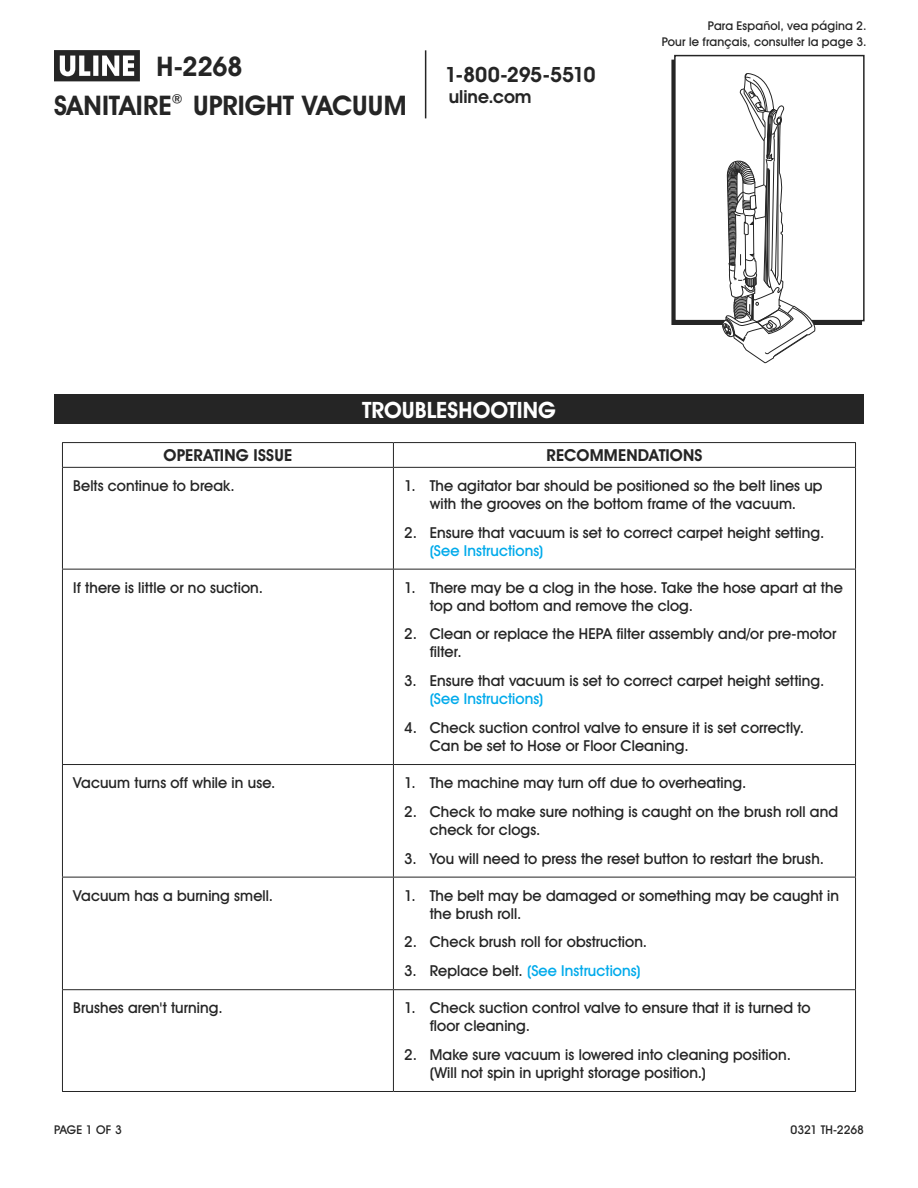
<style>
.page{position:relative;width:918px;height:1188px;background:#fff}
.page>*{position:absolute;margin:0;border:0;box-sizing:border-box;transform-origin:0 0}
.t1{font:700 27px/38.7px "Uline Two Knine";color:#252525}
._2_HEADING_REVERSE{font:700 22.5px "Uline Two Knine";color:#fff}
.t2{font:700 21px "Uline Two Knine";letter-spacing:-.02em;color:#252525}
.t3{font:700 18px "Uline Two Knine";color:#252525}
.Troubleshooting_Head{font:700 16.5px "Uline Two Knine";letter-spacing:.01em;color:#252525}
._1_BODY__8pt{font:15px/18px "Uline Two Knine";letter-spacing:.005em;color:#252525}
.t4{font:15px "Uline Two Knine";letter-spacing:.005em;color:#00aaeb}
.IS_PD_TS_Disclaimer{font:12px "Uline Two Knine";letter-spacing:.015em;color:#252525}
.IS_PD_TS_Disclaimer-2{font:12px "Uline Two Knine";letter-spacing:-.005em;color:#252525}
.s1{color:#00aaeb}
.s2{color:#252525}
</style>
<div class="page">
<svg style="left:54px;top:50px;width:86px;height:31px"></svg>
<hr style="left:425px;top:50px;width:1px;height:68px;background:#252525">
<hr style="left:62px;top:570px;width:1px;height:194px;background:#252525">
<hr style="left:62px;top:764px;width:331px;height:1px;background:#252525">
<hr style="left:62px;top:765px;width:1px;height:112px;background:#252525">
<hr style="left:62px;top:877px;width:331px;height:1px;background:#252525">
<hr style="left:62px;top:877px;width:1px;height:112px;background:#252525">
<hr style="left:62px;top:989px;width:331px;height:1px;background:#252525">
<hr style="left:62px;top:990px;width:1px;height:101px;background:#252525">
<hr style="left:62px;top:1091px;width:331px;height:1px;background:#252525">
<hr style="left:62px;top:468px;width:1px;height:101px;background:#252525">
<hr style="left:62px;top:569px;width:331px;height:1px;background:#252525">
<hr style="left:393px;top:569px;width:463px;height:1px;background:#252525">
<svg style="left:393px;top:443px;width:1px;height:24px"></svg>
<hr style="left:62px;top:467px;width:331px;height:1px;background:#252525">
<hr style="left:393px;top:468px;width:1px;height:101px;background:#252525">
<hr style="left:855px;top:468px;width:1px;height:101px;background:#252525">
<hr style="left:393px;top:570px;width:1px;height:194px;background:#252525">
<hr style="left:855px;top:570px;width:1px;height:194px;background:#252525">
<hr style="left:393px;top:764px;width:463px;height:1px;background:#252525">
<hr style="left:393px;top:765px;width:1px;height:112px;background:#252525">
<hr style="left:855px;top:765px;width:1px;height:112px;background:#252525">
<hr style="left:393px;top:877px;width:463px;height:1px;background:#252525">
<hr style="left:393px;top:877px;width:1px;height:112px;background:#252525">
<hr style="left:855px;top:877px;width:1px;height:112px;background:#252525">
<hr style="left:393px;top:989px;width:463px;height:1px;background:#252525">
<hr style="left:393px;top:990px;width:1px;height:101px;background:#252525">
<hr style="left:855px;top:990px;width:1px;height:101px;background:#252525">
<hr style="left:393px;top:1091px;width:463px;height:1px;background:#252525">
<hr style="left:62px;top:442px;width:331px;height:1px;background:#252525">
<svg style="left:62px;top:443px;width:1px;height:24px"></svg>
<hr style="left:393px;top:442px;width:463px;height:1px;background:#252525">
<svg style="left:855px;top:443px;width:1px;height:24px"></svg>
<hr style="left:393px;top:467px;width:463px;height:1px;background:#252525">
<div style="left:54px;top:394px;width:810px;height:30px;background:#252525"></div>
<div style="left:671px;top:60px;width:191px;height:265px;border:2px solid #252525"></div>
<div style="left:675px;top:56px;width:189px;height:265px;background:#fff"></div>
<div style="left:674px;top:55px;width:191px;height:266px;border:2px solid #252525"></div>
<svg style="left:722px;top:73px;width:93px;height:290px"></svg>
<h1 class="t1" style="left:54px;top:47px;width:354px;text-indent:103px">H-2268<br>SANITAIRE<sup>®</sup> UPRIGHT VACUUM</h1>
<h3 class="t2" style="left:445px;top:62px;width:152px">1-800-295-5510</h3>
<p class="t3" style="left:449px;top:86px;width:84px">uline.com</p>
<p class="IS_PD_TS_Disclaimer" style="left:708px;top:18px;width:160px">Para Español, vea página 2.</p>
<p class="IS_PD_TS_Disclaimer" style="left:662px;top:35px;width:206px">Pour le français, consulter la page 3.</p>
<h1 class="_2_HEADING_REVERSE" style="left:362px;top:396px;width:195px">TROUBLESHOOTING</h1>
<h1 class="Troubleshooting_Head" style="left:164px;top:446px;width:130px">OPERATING ISSUE</h1>
<h1 class="Troubleshooting_Head" style="left:547px;top:446px;width:157px">RECOMMENDATIONS</h1>
<p class="_1_BODY__8pt" style="left:73px;top:476px;width:163px">Belts continue to break.</p>
<p class="_1_BODY__8pt" style="left:404px;top:476px;width:420px;text-align:center">1. The agitator bar should be positioned so the belt lines up with the grooves on the bottom frame of the vacuum.</p>
<p class="_1_BODY__8pt" style="left:430px;top:523px;width:396px;text-indent:-26px">2. Ensure that vacuum is set to correct carpet height setting. <span class="s1">(See Instructions)</span></p>
<p class="_1_BODY__8pt" style="left:73px;top:578px;width:191px">If there is little or no suction.</p>
<p class="_1_BODY__8pt" style="left:430px;top:578px;width:415px;text-indent:-26px">1. There may be a clog in the hose. Take the hose apart at the top and bottom and remove the clog.</p>
<p class="_1_BODY__8pt" style="left:430px;top:625px;width:408px;text-indent:-26px">2. Clean or replace the HEPA filter assembly and/or pre-motor filter.</p>
<p class="_1_BODY__8pt" style="left:430px;top:672px;width:396px;text-indent:-26px">3. Ensure that vacuum is set to correct carpet height setting. <span class="s1">(See Instructions)</span></p>
<p class="_1_BODY__8pt" style="left:430px;top:719px;width:376px;text-indent:-26px">4. Check suction control valve to ensure it is set correctly.<br>Can be set to Hose or Floor Cleaning.</p>
<p class="_1_BODY__8pt" style="left:73px;top:774px;width:204px">Vacuum turns off while in use.</p>
<p class="_1_BODY__8pt" style="left:404px;top:774px;width:344px">1. The machine may turn off due to overheating.</p>
<p class="_1_BODY__8pt" style="left:430px;top:802px;width:410px;text-indent:-26px">2. Check to make sure nothing is caught on the brush roll and check for clogs.</p>
<p class="_1_BODY__8pt" style="left:404px;top:849px;width:421px">3. You will need to press the reset button to restart the brush.</p>
<p class="_1_BODY__8pt" style="left:73px;top:886px;width:201px">Vacuum has a burning smell.</p>
<p class="_1_BODY__8pt" style="left:430px;top:886px;width:411px;text-indent:-26px">1. The belt may be damaged or something may be caught in the brush roll.</p>
<p class="_1_BODY__8pt" style="left:404px;top:933px;width:244px">2. Check brush roll for obstruction.</p>
<p class="t4" style="left:404px;top:962px;width:238px"><span class="s2">3. Replace belt.</span> (See Instructions)</p>
<p class="_1_BODY__8pt" style="left:73px;top:999px;width:151px">Brushes aren't turning.</p>
<p class="_1_BODY__8pt" style="left:430px;top:999px;width:382px;text-indent:-26px">1. Check suction control valve to ensure that it is turned to floor cleaning.</p>
<p class="_1_BODY__8pt" style="left:430px;top:1045px;width:363px;text-indent:-26px">2. Make sure vacuum is lowered into cleaning position. (Will not spin in upright storage position.)</p>
<p class="IS_PD_TS_Disclaimer" style="left:54px;top:1122px;width:69px">PAGE 1 OF 3</p>
<p class="IS_PD_TS_Disclaimer-2" style="left:791px;top:1122px;width:75px">0321 TH-2268</p>
</div>
